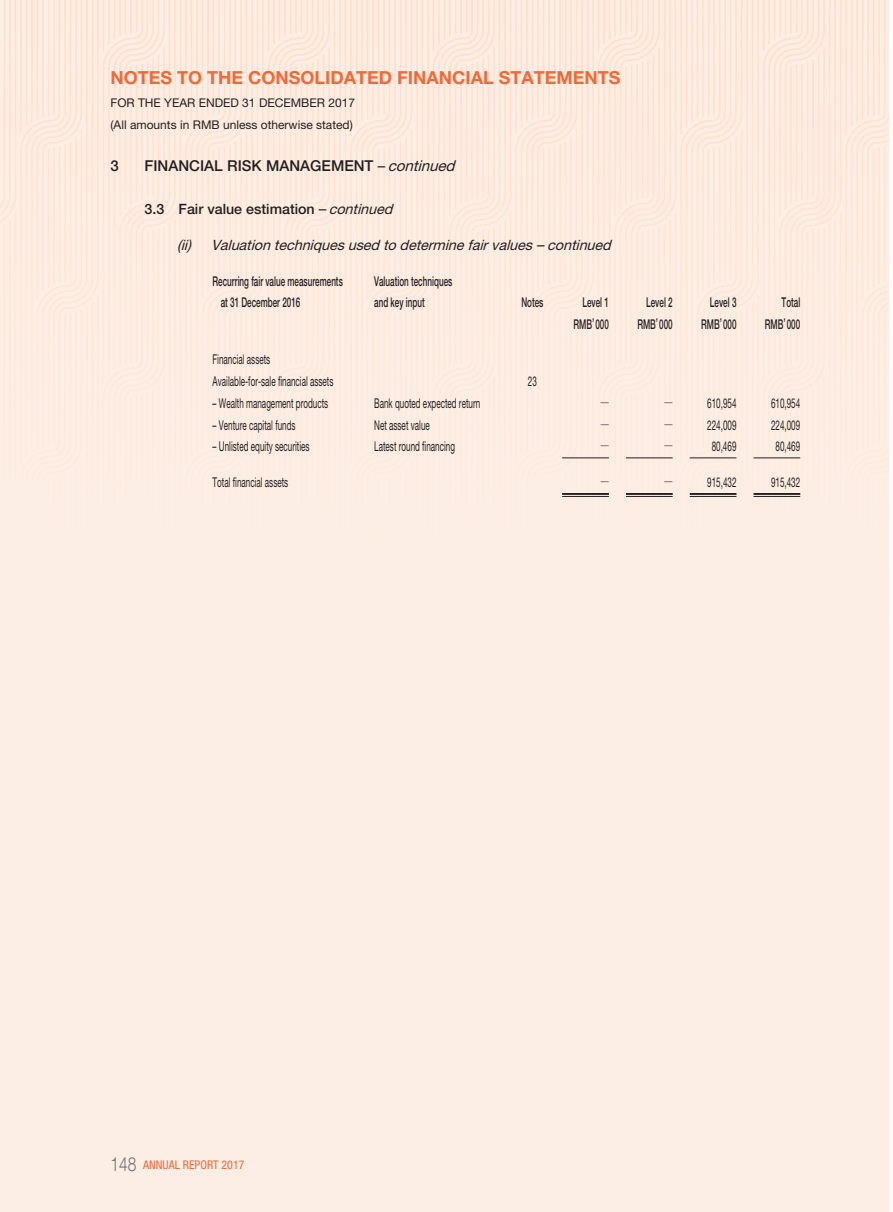
<style>
.page{position:relative;width:893px;height:1212px;background:#fff}
.page>*{position:absolute;margin:0;border:0;box-sizing:border-box;transform-origin:0 0}
.t1{font:700 18px "Helvetica Neue LT Std";color:#f26938}
._3__標題{font:500 15px "Helvetica Neue LT Std";color:#231f20}
._5__副副標題{font:italic 14.25px "Helvetica Neue LT Std";color:#231f20}
._4__副標題{font:500 14.25px "Helvetica Neue LT Std";color:#231f20}
._1__內文{font:13.5px "Helvetica Neue LT Std";color:#231f20;scale:.6 1}
._1__內文-2{font:500 13.5px "Helvetica Neue LT Std";color:#231f20;scale:.6 1}
._1__內文-3{font:300 13.5px "M Hei HK";color:#231f20;scale:.6 1}
.t2{font:12px/22.5px "Helvetica Neue LT Std";color:#231f20}
.t3{font:condensed 12px "Helvetica Neue LT Std";color:#f26938}
.s1{font-weight:400}
.s2{font-weight:400;font-style:italic}
.s3{font-weight:400;font-size:15px}
.s4{font-style:normal;font-size:15px}
.s5{font-weight:300;font-stretch:normal;font-size:19.5px;color:#6c6d70}
</style>
<div class="page">
<img style="left:0;top:0;width:889px;height:1212px">
<hr style="left:562px;top:457px;width:47px;height:1px;background:#231f20">
<hr style="left:626px;top:457px;width:47px;height:1px;background:#231f20">
<hr style="left:690px;top:457px;width:46px;height:1px;background:#231f20">
<hr style="left:753px;top:457px;width:47px;height:1px;background:#231f20">
<hr style="left:562px;top:493px;width:47px;height:2px;background:#231f20">
<hr style="left:562px;top:496px;width:47px;height:1px;background:#231f20">
<hr style="left:626px;top:493px;width:47px;height:2px;background:#231f20">
<hr style="left:626px;top:496px;width:47px;height:1px;background:#231f20">
<hr style="left:690px;top:493px;width:46px;height:2px;background:#231f20">
<hr style="left:690px;top:496px;width:46px;height:1px;background:#231f20">
<hr style="left:753px;top:493px;width:47px;height:2px;background:#231f20">
<hr style="left:753px;top:496px;width:47px;height:1px;background:#231f20">
<h1 class="t1" style="left:111px;top:67px;width:512px">NOTES TO THE CONSOLIDATED FINANCIAL STATEMENTS</h1>
<p class="t2" style="left:111px;top:91px;width:246px">FOR THE YEAR ENDED 31 DECEMBER 2017 (All amounts in RMB unless otherwise stated)</p>
<p class="_3__標題" style="left:111px;top:156px;width:10px">3</p>
<p class="_3__標題" style="left:145px;top:156px;width:316px">FINANCIAL RISK MANAGEMENT <span class="s1">–</span> <span class="s2">continued</span></p>
<p class="_4__副標題" style="left:145px;top:201px;width:254px">3.3 Fair value estimation <span class="s3">–</span> <span class="s2">continued</span></p>
<p class="_5__副副標題" style="left:177px;top:237px;width:439px">(ii) Valuation techniques used to determine fair values <span class="s4">–</span> continued</p>
<p class="_1__內文-2" style="left:213px;top:273px;width:219px">Recurring fair value measurements</p>
<p class="_1__內文-2" style="left:221px;top:294px;width:134px">at 31 December 2016</p>
<p class="_1__內文-2" style="left:374px;top:273px;width:132px">Valuation techniques</p>
<p class="_1__內文-2" style="left:374px;top:294px;width:86px">and key input</p>
<p class="_1__內文-2" style="left:521px;top:294px;width:38px">Notes</p>
<p class="_1__內文-2" style="left:582px;top:294px;width:46px">Level 1</p>
<p class="_1__內文-2" style="left:646px;top:294px;width:46px">Level 2</p>
<p class="_1__內文-2" style="left:710px;top:294px;width:46px">Level 3</p>
<p class="_1__內文-2" style="left:781px;top:294px;width:33px">Total</p>
<p class="_1__內文-2" style="left:574px;top:316px;width:60px">RMB’000</p>
<p class="_1__內文-2" style="left:637px;top:316px;width:60px">RMB’000</p>
<p class="_1__內文-2" style="left:701px;top:316px;width:60px">RMB’000</p>
<p class="_1__內文-2" style="left:765px;top:316px;width:60px">RMB’000</p>
<p class="_1__內文" style="left:213px;top:351px;width:98px">Financial assets</p>
<p class="_1__內文" style="left:213px;top:373px;width:203px">Available-for-sale financial assets</p>
<p class="_1__內文" style="left:528px;top:373px;width:17px">23</p>
<p class="_1__內文" style="left:213px;top:395px;width:194px">– Wealth management products</p>
<p class="_1__內文" style="left:374px;top:395px;width:178px">Bank quoted expected return</p>
<p class="_1__內文-3" style="left:601px;top:396px;width:15px">—</p>
<p class="_1__內文-3" style="left:665px;top:396px;width:15px">—</p>
<p class="_1__內文" style="left:707px;top:395px;width:50px">610,954</p>
<p class="_1__內文" style="left:771px;top:395px;width:50px">610,954</p>
<p class="_1__內文" style="left:213px;top:417px;width:140px">– Venture capital funds</p>
<p class="_1__內文" style="left:374px;top:417px;width:94px">Net asset value</p>
<p class="_1__內文-3" style="left:601px;top:418px;width:15px">—</p>
<p class="_1__內文-3" style="left:665px;top:418px;width:15px">—</p>
<p class="_1__內文" style="left:707px;top:417px;width:50px">224,009</p>
<p class="_1__內文" style="left:771px;top:417px;width:50px">224,009</p>
<p class="_1__內文" style="left:213px;top:438px;width:163px">– Unlisted equity securities</p>
<p class="_1__內文" style="left:374px;top:438px;width:136px">Latest round financing</p>
<p class="_1__內文-3" style="left:601px;top:439px;width:15px">—</p>
<p class="_1__內文-3" style="left:665px;top:439px;width:15px">—</p>
<p class="_1__內文" style="left:712px;top:438px;width:43px">80,469</p>
<p class="_1__內文" style="left:775px;top:438px;width:43px">80,469</p>
<p class="_1__內文" style="left:213px;top:474px;width:128px">Total financial assets</p>
<p class="_1__內文-3" style="left:601px;top:475px;width:15px">—</p>
<p class="_1__內文-3" style="left:665px;top:475px;width:15px">—</p>
<p class="_1__內文" style="left:707px;top:474px;width:50px">915,432</p>
<p class="_1__內文" style="left:771px;top:474px;width:50px">915,432</p>
<p class="t3" style="left:111px;top:1157px;width:136px"><span class="s5">148</span> ANNUAL REPORT 2017</p>
</div>
